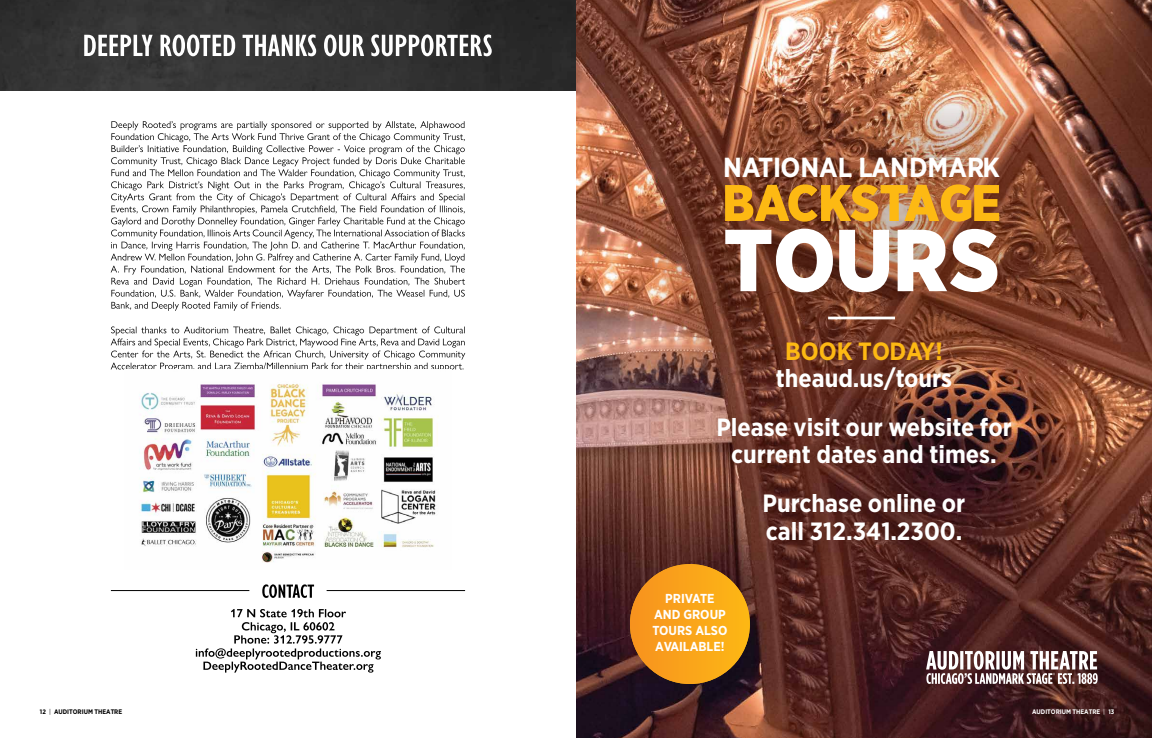
<style>
.page{position:relative;width:1152px;height:738px;background:#fff}
.page>*{position:absolute;margin:0;border:0;box-sizing:border-box;transform-origin:0 0}
.t1{font:900 87.7px "Gotham Narrow";color:#fff}
.t2{font:900 51.4px "Gotham Narrow";letter-spacing:-.005em;color:#fdb913}
.t3{font:700 27.6px "Gotham Narrow";color:#fff}
.t4{font:700 24.9px/48.5px "Gotham Narrow";color:#fff;text-align:center}
.t5{font:700 24.9px "Gotham Narrow";color:#fdb913}
.t6{font:700 13px/16px "Gotham Narrow";color:#fff;text-align:center}
.t7{font:700 6.6px "Gotham Narrow";color:#000}
.t8{font:700 6.6px "Gotham Narrow";color:#fff}
.s1{font-size:6.5px}
.s2{font-weight:400;font-size:6.5px}
.s3{font-weight:400;font-size:6.5px;color:#000}
.s4{font-size:6.5px;color:#000}
</style>
<div class="page">
<img style="left:0;top:0;width:576px;height:91px">
<img style="left:576px;top:0;width:576px;height:738px">
<svg style="left:111px;top:121px;width:354px;height:190px"></svg>
<svg style="left:111px;top:326px;width:354px;height:44px"></svg>
<svg style="left:196px;top:609px;width:185px;height:64px"></svg>
<svg style="left:262px;top:584px;width:52px;height:14px"></svg>
<hr style="left:111px;top:590px;width:138px;height:1px;background:#000">
<hr style="left:327px;top:590px;width:138px;height:1px;background:#000">
<img style="left:139px;top:384px;width:299px;height:179px">
<svg style="left:84px;top:34px;width:408px;height:22px"></svg>
<div style="left:630px;top:564px;width:120px;height:120px;background:linear-gradient(to right,#f7921f,#fcb615);border-radius:60px"></div>
<svg style="left:926px;top:651px;width:172px;height:33px"></svg>
<img style="left:596px;top:37px;width:536px;height:595px">
<hr style="left:828px;top:317px;width:67px;height:2px;background:#fff">
<p class="t3" style="left:723px;top:150px;width:278px">NATIONAL LANDMARK</p>
<h2 class="t2" style="left:722px;top:169px;width:280px">BACKSTAGE</h2>
<h1 class="t1" style="left:724px;top:202px;width:278px">TOURS</h1>
<p class="t5" style="left:785px;top:335px;width:159px">BOOK TODAY!</p>
<p class="t4" style="left:716px;top:354px;width:297px">theaud.us/tours<br>Please visit our website for</p>
<p class="t4" style="left:731px;top:430px;width:267px">current dates and times.<br>Purchase online or</p>
<p class="t4" style="left:766px;top:506px;width:198px">call 312.341.2300.</p>
<p class="t6" style="left:652px;top:590px;width:77px">PRIVATE<br>AND GROUP<br>TOURS ALSO<br>AVAILABLE!</p>
<p class="t7" style="left:40px;top:707px;width:84px"><span class="s1">12</span> <span class="s2">|</span> AUDITORIUM THEATRE</p>
<p class="t8" style="left:1032px;top:707px;width:84px">AUDITORIUM THEATRE <span class="s3">|</span> <span class="s4">13</span></p>
</div>
